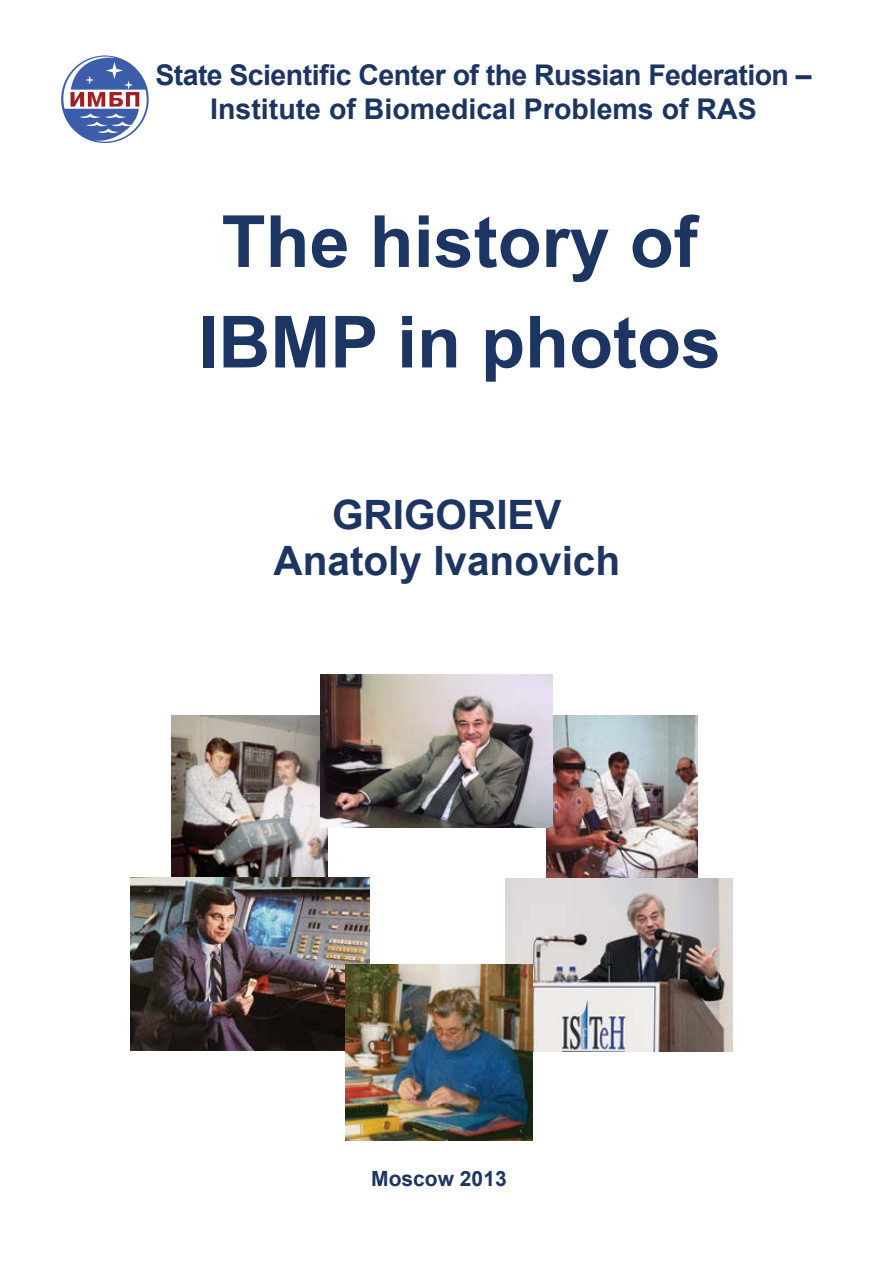
<style>
.page{position:relative;width:893px;height:1263px;background:#fff}
.page>*{position:absolute;margin:0;border:0;box-sizing:border-box;transform-origin:0 0}
.t1{font:700 72px/100.5px "Arial";color:#1c3562;text-align:center}
.t2{font:700 40.5px/46.5px "Arial";color:#1c3562;text-align:center}
.t3{font:700 28.5px/34.2px "Arial";letter-spacing:-.02em;color:#1c3562;text-align:center}
.t4{font:700 21px "Arial";color:#1c3562}
</style>
<div class="page">
<svg style="left:61px;top:55px;width:88px;height:88px"></svg>
<img style="left:546px;top:715px;width:152px;height:163px">
<img style="left:506px;top:878px;width:226px;height:173px">
<img style="left:172px;top:715px;width:156px;height:162px">
<img style="left:321px;top:675px;width:231px;height:152px">
<img style="left:130px;top:877px;width:239px;height:173px">
<img style="left:346px;top:965px;width:186px;height:175px">
<p class="t3" style="left:155px;top:58px;width:658px">State Scientific Center of the Russian Federation –<br>Institute of Biomedical Problems of RAS</p>
<h1 class="t1" style="left:198px;top:194px;width:524px">The history of<br>IBMP in photos</h1>
<h2 class="t2" style="left:274px;top:492px;width:348px">GRIGORIEV<br>Anatoly Ivanovich</h2>
<p class="t4" style="left:371px;top:1165px;width:137px">Moscow 2013</p>
</div>
